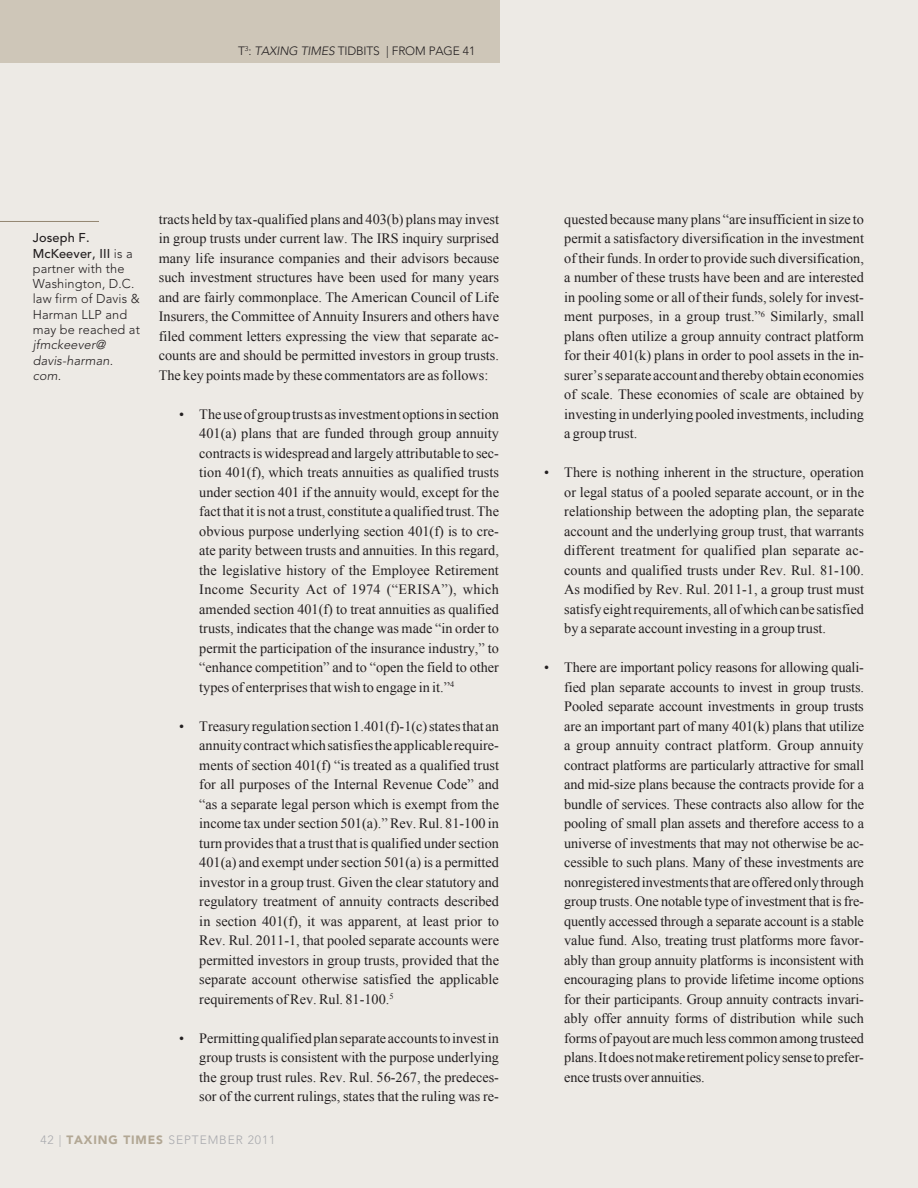
<style>
.page{position:relative;width:918px;height:1188px;background:#edeae5}
.page>*{position:absolute;margin:0;border:0;box-sizing:border-box;transform-origin:0 0}
.body{font:14.25px/19.5px "Times New Roman";color:#231f20;text-align:justify}
.Author_BIO{font:300 12.75px/15.3px "Avenir";letter-spacing:.01em;color:#231f20}
.Headline_new{font:300 12px "Avenir";letter-spacing:-.015em;color:#231f20}
.t1{font:300 12px "Avenir";letter-spacing:.075em;color:#a8a9ad}
.s1{font-style:italic}
.s2{font-weight:500}
.s3{font-weight:900;color:#b2a794}
</style>
<div class="page">
<hr style="left:0;top:221px;width:99px;height:1px;background:#938671">
<div style="left:0;top:0;width:500px;height:63px;background:#cec6b8"></div>
<p class="Headline_new" style="left:238px;top:44px;width:239px">T<sup>3</sup>: <span class="s1">TAXING TIMES</span> TIDBITS | FROM PAGE 41</p>
<p class="Author_BIO" style="left:33px;top:230px;width:109px"><span class="s2">Joseph F.<br>McKeever, III</span> is a partner with the<br>Washington, D.C. law firm of Davis &amp;<br>Harman LLP and may be reached at <span class="s1">jfmckeever@ davis-harman. com.</span></p>
<p class="body" style="left:159px;top:209px;width:342px">tracts held by tax-qualified plans and 403(b) plans may invest in group trusts under current law. The IRS inquiry surprised many life insurance companies and their advisors because such investment structures have been used for many years and are fairly commonplace. The American Council of Life Insurers, the Committee of Annuity Insurers and others have filed comment letters expressing the view that separate ac&shy;counts are and should be permitted investors in group trusts.<br>The key points made by these commentators are as follows:</p>
<p class="body" style="left:199px;top:404px;width:301px;text-indent:-20px">• The use of group trusts as investment options in section 401(a) plans that are funded through group annuity contracts is widespread and largely attributable to sec&shy;tion 401(f), which treats annuities as qualified trusts under section 401 if the annuity would, except for the fact that it is not a trust, constitute a qualified trust. The obvious purpose underlying section 401(f) is to cre&shy;ate parity between trusts and annuities. In this regard, the legislative history of the Employee Retirement Income Security Act of 1974 (“ERISA”), which amended section 401(f) to treat annuities as qualified trusts, indicates that the change was made “in order to permit the participation of the insurance industry,” to “enhance competition” and to “open the field to other types of enterprises that wish to engage in it.”<sup>4</sup></p>
<p class="body" style="left:199px;top:716px;width:301px;text-indent:-20px">• Treasury regulation section 1.401(f)-1(c) states that an annuity contract which satisfies the applicable require&shy;ments of section 401(f) “is treated as a qualified trust for all purposes of the Internal Revenue Code” and “as a separate legal person which is exempt from the income tax under section 501(a).” Rev. Rul. 81-100 in turn provides that a trust that is qualified under section 401(a) and exempt under section 501(a) is a permitted investor in a group trust. Given the clear statutory and regulatory treatment of annuity contracts described in section 401(f), it was apparent, at least prior to Rev. Rul. 2011-1, that pooled separate accounts were permitted investors in group trusts, provided that the separate account otherwise satisfied the applicable requirements of Rev. Rul. 81-100.<sup>5</sup></p>
<p class="body" style="left:199px;top:1028px;width:301px;text-indent:-20px">• Permitting qualified plan separate accounts to invest in group trusts is consistent with the purpose underlying the group trust rules. Rev. Rul. 56-267, the predeces&shy;sor of the current rulings, states that the ruling was re-</p>
<p class="t1" style="left:40px;top:1132px;width:236px">42 | <span class="s3">TAXING TIMES</span> SEPTEMBER 2011</p>
<p class="body" style="left:564px;top:209px;width:301px">quested because many plans “are insufficient in size to permit a satisfactory diversification in the investment of their funds. In order to provide such diversification, a number of these trusts have been and are interested in pooling some or all of their funds, solely for invest&shy;ment purposes, in a group trust.”<sup>6</sup> Similarly, small plans often utilize a group annuity contract platform for their 401(k) plans in order to pool assets in the in&shy;surer’s separate account and thereby obtain economies of scale. These economies of scale are obtained by investing in underlying pooled investments, including a group trust.</p>
<p class="body" style="left:564px;top:463px;width:301px;text-indent:-20px">• There is nothing inherent in the structure, operation or legal status of a pooled separate account, or in the relationship between the adopting plan, the separate account and the underlying group trust, that warrants different treatment for qualified plan separate ac&shy;counts and qualified trusts under Rev. Rul. 81-100.<br>As modified by Rev. Rul. 2011-1, a group trust must satisfy eight requirements, all of which can be satisfied by a separate account investing in a group trust.</p>
<p class="body" style="left:564px;top:658px;width:301px;text-indent:-20px">• There are important policy reasons for allowing quali&shy;fied plan separate accounts to invest in group trusts.<br>Pooled separate account investments in group trusts are an important part of many 401(k) plans that utilize a group annuity contract platform. Group annuity contract platforms are particularly attractive for small and mid-size plans because the contracts provide for a bundle of services. These contracts also allow for the pooling of small plan assets and therefore access to a universe of investments that may not otherwise be ac&shy;cessible to such plans. Many of these investments are nonregistered investments that are offered only through group trusts. One notable type of investment that is fre&shy;quently accessed through a separate account is a stable value fund. Also, treating trust platforms more favor&shy;ably than group annuity platforms is inconsistent with encouraging plans to provide lifetime income options for their participants. Group annuity contracts invari&shy;ably offer annuity forms of distribution while such forms of payout are much less common among trusteed plans. It does not make retirement policy sense to prefer&shy;ence trusts over annuities.</p>
</div>
